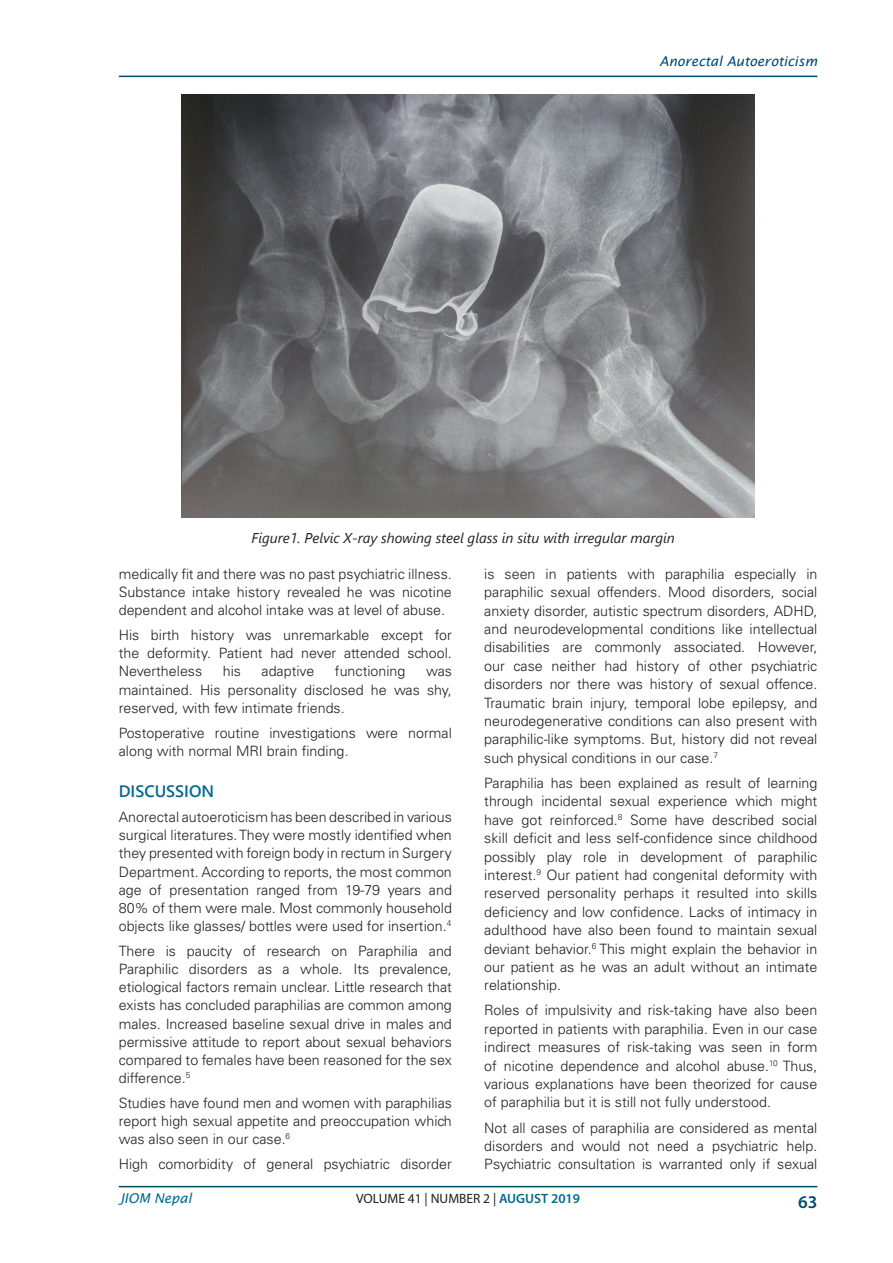
<style>
.page{position:relative;width:893px;height:1263px;background:#fff}
.page>*{position:absolute;margin:0;border:0;box-sizing:border-box;transform-origin:0 0}
.t1{font:600 18px "Myriad Pro";color:#004b6c}
.t2{font:600 16.5px "Segoe UI";color:#006991}
.t3{font:300 14.25px/18.5px "Univers LT Std";color:#231f20;text-align:justify}
.t4{font:italic 14.25px "Segoe UI";color:#231f20}
.t5{font:13.5px "Myriad Pro";color:#231f20}
.t6{font:italic 13.5px "Lucida Sans";color:#004b6c}
.t7{font:italic 13.5px "Lucida Sans";color:#006991}
.s1{font-weight:600;color:#006991}
</style>
<div class="page">
<hr style="left:119px;top:1186px;width:698px;height:1px;background:#004b6c">
<hr style="left:119px;top:76px;width:698px;height:1px;background:#004b6c">
<img style="left:182px;top:95px;width:573px;height:423px">
<p class="t6" style="left:659px;top:53px;width:159px">Anorectal Autoeroticism</p>
<p class="t4" style="left:251px;top:525px;width:425px">Figure1. Pelvic X-ray showing steel glass in situ with irregular margin</p>
<p class="t3" style="left:119px;top:565px;width:335px">medically fit and there was no past psychiatric illness.<br>Substance intake history revealed he was nicotine dependent and alcohol intake was at level of abuse.</p>
<p class="t3" style="left:119px;top:626px;width:335px">His birth history was unremarkable except for the deformity. Patient had never attended school.<br>Nevertheless</p>
<p class="t3" style="left:223px;top:662px;width:20px">his</p>
<p class="t3" style="left:262px;top:662px;width:54px">adaptive</p>
<p class="t3" style="left:335px;top:662px;width:72px">functioning</p>
<p class="t3" style="left:119px;top:662px;width:335px;text-indent:307px">was maintained. His personality disclosed he was shy, reserved, with few intimate friends.</p>
<p class="t3" style="left:119px;top:723px;width:335px">Postoperative routine investigations were normal along with normal MRI brain finding.</p>
<p class="t2" style="left:119px;top:776px;width:97px">DISCUSSION</p>
<p class="t3" style="left:119px;top:808px;width:335px">Anorectal autoeroticism has been described in various surgical literatures. They were mostly identified when they presented with foreign body in rectum in Surgery Department. According to reports, the most common age of presentation ranged from 19-79 years and 80% of them were male. Most commonly household objects like glasses/ bottles were used for insertion.<sup>4</sup></p>
<p class="t3" style="left:119px;top:942px;width:335px">There is paucity of research on Paraphilia and Paraphilic disorders as a whole. Its prevalence, etiological factors remain unclear. Little research that exists has concluded paraphilias are common among males. Increased baseline sexual drive in males and permissive attitude to report about sexual behaviors compared to females have been reasoned for the sex difference.<sup>5</sup></p>
<p class="t3" style="left:119px;top:1094px;width:335px">Studies have found men and women with paraphilias report high sexual appetite and preoccupation which was also seen in our case.<sup>6</sup></p>
<p class="t3" style="left:119px;top:1155px;width:335px">High comorbidity of general psychiatric disorder</p>
<p class="t3" style="left:484px;top:565px;width:335px">is seen in patients with paraphilia especially in paraphilic sexual offenders. Mood disorders, social anxiety disorder, autistic spectrum disorders, ADHD, and neurodevelopmental conditions like intellectual disabilities are commonly associated. However, our case neither had history of other psychiatric disorders nor there was history of sexual offence.<br>Traumatic brain injury, temporal lobe epilepsy, and neurodegenerative conditions can also present with paraphilic-like symptoms. But, history did not reveal such physical conditions in our case.<sup>7</sup></p>
<p class="t3" style="left:484px;top:774px;width:335px">Paraphilia has been explained as result of learning through incidental sexual experience which might have got reinforced.<sup>8</sup> Some have described social skill deficit and less self-confidence since childhood possibly play role in development of paraphilic interest.<sup>9</sup> Our patient had congenital deformity with reserved personality perhaps it resulted into skills deficiency and low confidence. Lacks of intimacy in adulthood have also been found to maintain sexual deviant behavior.<sup>6</sup> This might explain the behavior in our patient as he was an adult without an intimate relationship.</p>
<p class="t3" style="left:484px;top:1001px;width:335px">Roles of impulsivity and risk-taking have also been reported in patients with paraphilia. Even in our case indirect measures of risk-taking was seen in form of nicotine dependence and alcohol abuse.<sup>10</sup> Thus, various explanations have been theorized for cause of paraphilia but it is still not fully understood.</p>
<p class="t3" style="left:484px;top:1118px;width:335px">Not all cases of paraphilia are considered as mental disorders and would not need a psychiatric help.<br>Psychiatric consultation is warranted only if sexual</p>
<p class="t7" style="left:119px;top:1190px;width:74px">JIOM Nepal</p>
<p class="t5" style="left:356px;top:1190px;width:226px">VOLUME 41 | NUMBER 2 | <span class="s1">AUGUST 2019</span></p>
<p class="t1" style="left:798px;top:1190px;width:21px">63</p>
</div>
